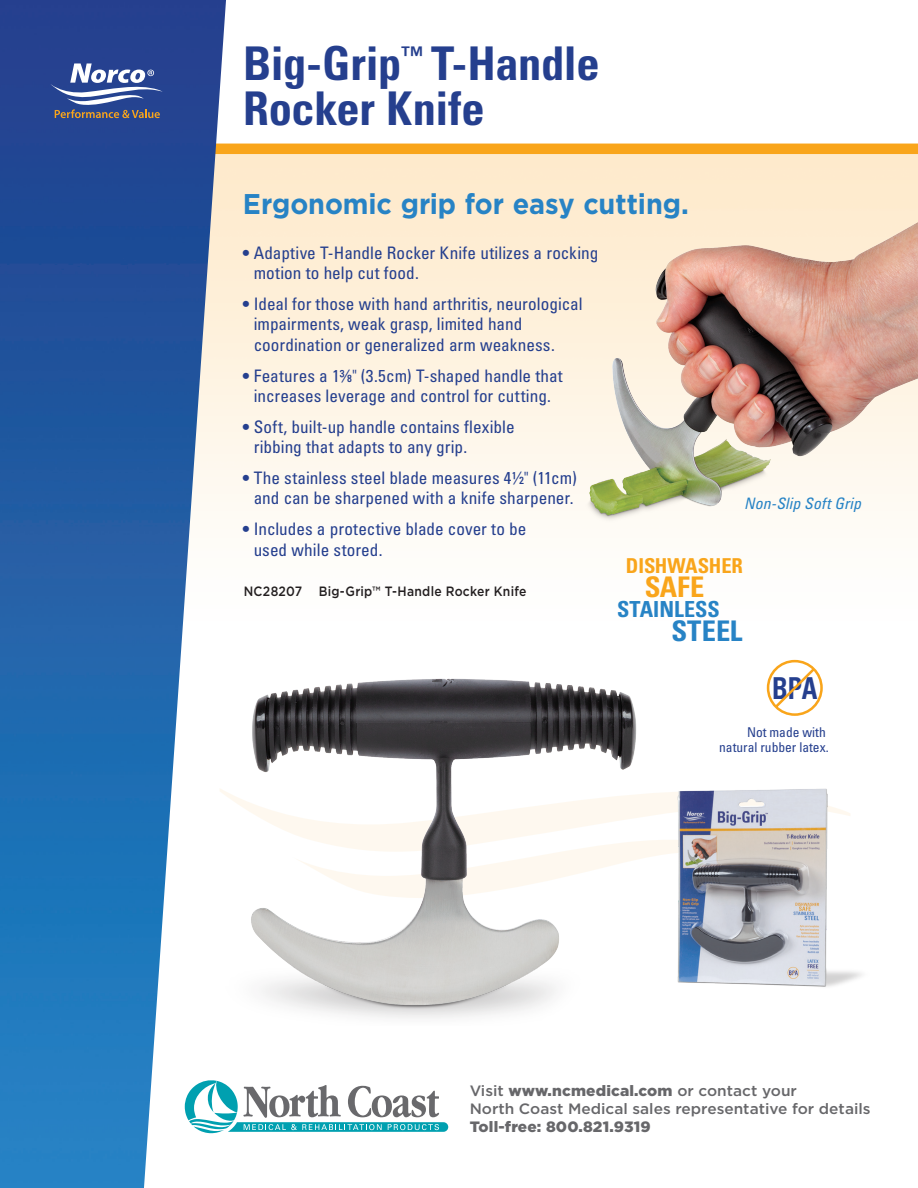
<style>
.page{position:relative;width:918px;height:1188px;background:#fff}
.page>*{position:absolute;margin:0;border:0;box-sizing:border-box;transform-origin:0 0}
.t1{font:700 condensed 46.5px/45px "Univers LT Pro";letter-spacing:-.01em;color:#253f8e}
.t2{font:700 condensed 30.3px "Univers LT Pro";color:#253f8e;scale:.85 1}
.t3{font:700 28.5px "Gotham";letter-spacing:-.005em;color:#2783c5;scale:.95 1}
.t4{font:700 condensed 28.5px "Univers LT Pro";color:#2783c5}
.t5{font:700 condensed 28.5px "Univers LT Pro";color:#f9a51b}
.t6{font:700 condensed 22.05px "Univers LT Pro";color:#2783c5}
.t7{font:700 condensed 20.55px "Univers LT Pro";color:#f9a51b}
.t8{font:condensed 17.25px/20.2px "Univers LT Pro";color:#253f8e}
.t9{font:italic condensed 15.75px "Univers LT Pro";letter-spacing:.01em;color:#2783c5}
.t10{font:500 15px/18px "Gotham";color:#67676a}
.t11{font:900 15px "Gotham";letter-spacing:.01em;color:#67676a}
.t12{font:500 13.5px "Gotham";letter-spacing:.02em;color:#231f20;scale:.9 1}
.t13{font:condensed 13.5px/15px "Univers LT Pro";color:#253f8e;text-align:right}
.s1{font-weight:900}
</style>
<div class="page">
<div style="left:0;top:144px;width:918px;height:10px;background:#f9a51b"></div>
<img style="left:0;top:0;width:226px;height:1188px">
<svg style="left:50px;top:63px;width:113px;height:55px"></svg>
<img style="left:192px;top:655px;width:447px;height:371px">
<img style="left:639px;top:788px;width:223px;height:199px">
<svg style="left:766px;top:659px;width:57px;height:57px"></svg>
<img style="left:555px;top:195px;width:363px;height:349px">
<svg style="left:185px;top:1079px;width:263px;height:54px"></svg>
<h1 class="t1" style="left:243px;top:41px;width:358px">Big-Grip<sup>™</sup> T-Handle<br>Rocker Knife</h1>
<h3 class="t3" style="left:243px;top:185px;width:471px">Ergonomic grip for easy cutting.</h3>
<p class="t8" style="left:254px;top:242px;width:346px;text-indent:-11px">• Adaptive T-Handle Rocker Knife utilizes a rocking motion to help cut food.</p>
<p class="t8" style="left:254px;top:293px;width:330px;text-indent:-11px">• Ideal for those with hand arthritis, neurological impairments, weak grasp, limited hand coordination or generalized arm weakness.</p>
<p class="t8" style="left:243px;top:365px;width:321px;text-align:center">• Features a 1⅜" (3.5cm) T-shaped handle that increases leverage and control for cutting.</p>
<p class="t8" style="left:254px;top:416px;width:262px;text-indent:-11px">• Soft, built-up handle contains flexible ribbing that adapts to any grip.</p>
<p class="t8" style="left:243px;top:467px;width:335px;text-align:center">• The stainless steel blade measures 4½" (11cm) and can be sharpened with a knife sharpener.</p>
<p class="t8" style="left:254px;top:519px;width:274px;text-indent:-11px">• Includes a protective blade cover to be used while stored.</p>
<p class="t9" style="left:744px;top:494px;width:118px">Non-Slip Soft Grip</p>
<p class="t12" style="left:244px;top:583px;width:316px">NC28207 Big-Grip™ T-Handle Rocker Knife</p>
<p class="t7" style="left:626px;top:554px;width:119px">DISHWASHER</p>
<h3 class="t5" style="left:645px;top:570px;width:61px">SAFE</h3>
<p class="t6" style="left:617px;top:596px;width:104px">STAINLESS</p>
<h3 class="t4" style="left:671px;top:613px;width:73px">STEEL</h3>
<h2 class="t2" style="left:772px;top:669px;width:55px">BPA</h2>
<p class="t13" style="left:719px;top:725px;width:111px">Not made with natural rubber latex.</p>
<p class="t10" style="left:470px;top:1082px;width:402px">Visit <span class="s1">www.ncmedical.com</span> or contact your<br>North Coast Medical sales representative for details</p>
<p class="t11" style="left:470px;top:1116px;width:183px">Toll-free: 800.821.9319</p>
</div>
